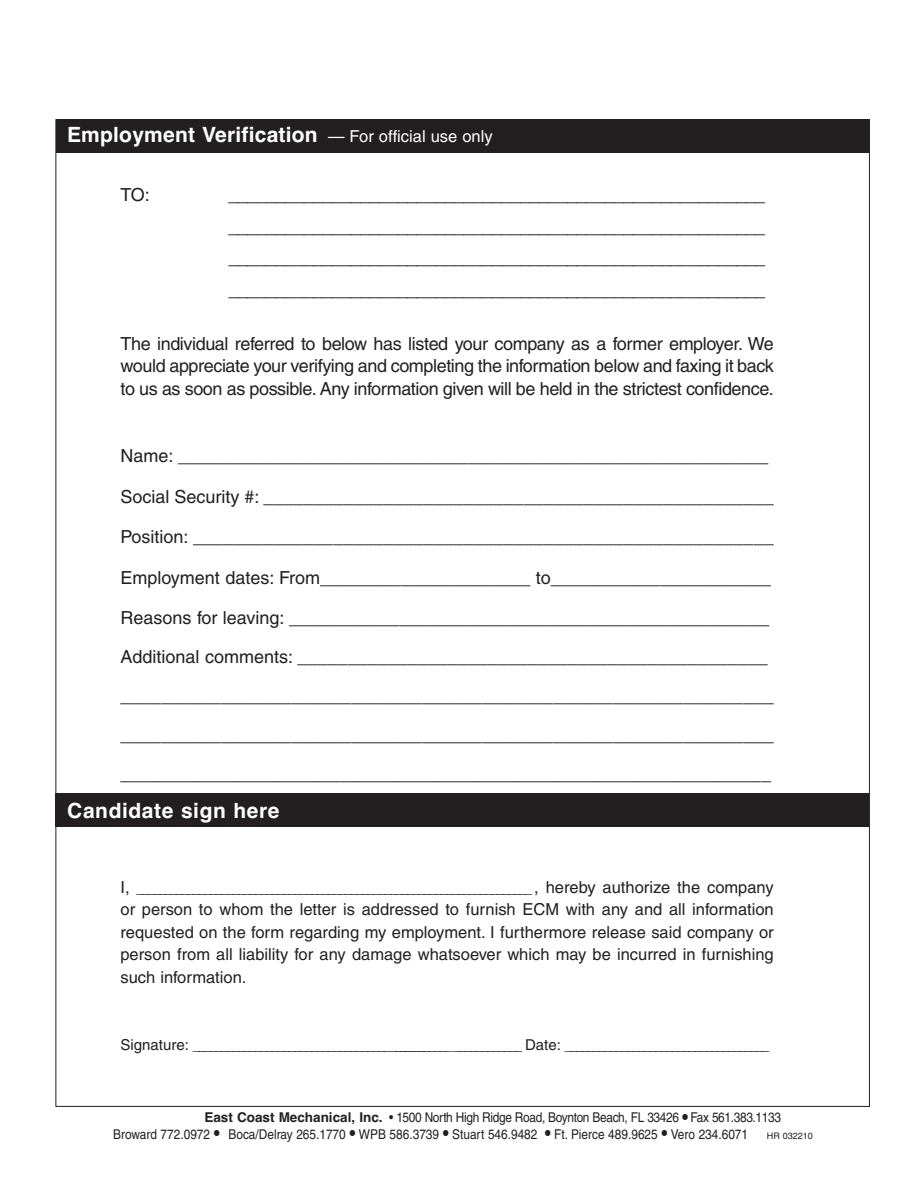
<style>
.page{position:relative;width:918px;height:1188px;background:#fff}
.page>*{position:absolute;margin:0;border:0;box-sizing:border-box;transform-origin:0 0}
.t1{font:700 21px "Helvetica";letter-spacing:.01em;color:#fff}
.t2{font:700 21px "Helvetica";letter-spacing:.03em;color:#fff}
.t3{font:18px/39px "Helvetica";color:#231f20;text-align:justify}
.t4{font:16.5px/22.5px "Helvetica";color:#231f20;text-align:justify}
.t5{font:13.5px "Helvetica";color:#231f20}
.t6{font:13.5px/16.5px "Helvetica";color:#231f20;scale:.88 1}
.t7{font:9px "Helvetica";color:#231f20}
.s1{font-weight:400;font-size:16.5px}
.s2{font-size:16.5px}
.s3{font-size:15px}
.s4{font-weight:700}
.s5{font-size:19.5px}
</style>
<div class="page">
<div style="left:56px;top:119px;width:813px;height:33px;background:#231f20"></div>
<div style="left:56px;top:793px;width:813px;height:33px;background:#231f20"></div>
<p class="t1" style="left:67px;top:123px;width:427px">Employment Verification <span class="s1">— For official use only</span></p>
<p class="t3" style="left:120px;top:177px;width:31px">TO:</p>
<p class="t3" style="left:228px;top:181px;width:538px;line-height:31.5px">_________________________________________________________ _________________________________________________________ _________________________________________________________ _________________________________________________________</p>
<p class="t3" style="left:121px;top:334px;width:655px;line-height:22.5px">The individual referred to below has listed your company as a former employer. We would appreciate your verifying and completing the information below and faxing it back to us as soon as possible. Any information given will be held in the strictest confidence.</p>
<p class="t3" style="left:121px;top:438px;width:650px">Name: ___________________________________________________________</p>
<p class="t3" style="left:121px;top:478px;width:655px">Social Security #: ___________________________________________________</p>
<p class="t3" style="left:121px;top:519px;width:655px">Position: __________________________________________________________</p>
<p class="t3" style="left:121px;top:559px;width:652px">Employment dates: From_____________________ to______________________</p>
<p class="t3" style="left:120px;top:600px;width:655px;text-align:left">Reasons for leaving: ________________________________________________ Additional comments: _______________________________________________ _________________________________________________________________ _________________________________________________________________ _________________________________________________________________</p>
<p class="t2" style="left:67px;top:799px;width:214px">Candidate sign here</p>
<p class="t5" style="left:120px;top:883px;width:655px"><span class="s2">I,</span> ______________________________________________________________________ <span class="s2">, hereby authorize the company</span></p>
<p class="t4" style="left:120px;top:900px;width:655px">or person to whom the letter is addressed to furnish ECM with any and all information requested on the form regarding my employment. I furthermore release said company or person from all liability for any damage whatsoever which may be incurred in furnishing such information.</p>
<p class="t5" style="left:120px;top:1040px;width:650px"><span class="s3">Signature:</span> _______________________________________________ ____________ <span class="s3">Date:</span> ____________________________________</p>
<p class="t6" style="left:113px;top:1111px;width:760px;text-indent:91px"><span class="s4">East Coast Mechanical, Inc.</span> • 1500 North High Ridge Road, Boynton Beach, FL 33426 <span class="s5">•</span> Fax 561.383.1133<br>Broward 772.0972 <span class="s5">•</span> Boca/Delray 265.1770 <span class="s5">•</span> WPB 586.3739 <span class="s5">•</span> Stuart 546.9482 <span class="s5">•</span> Ft. Pierce 489.9625 <span class="s5">•</span> Vero 234.6071</p>
<p class="t7" style="left:767px;top:1132px;width:47px">HR 032210</p>
</div>
